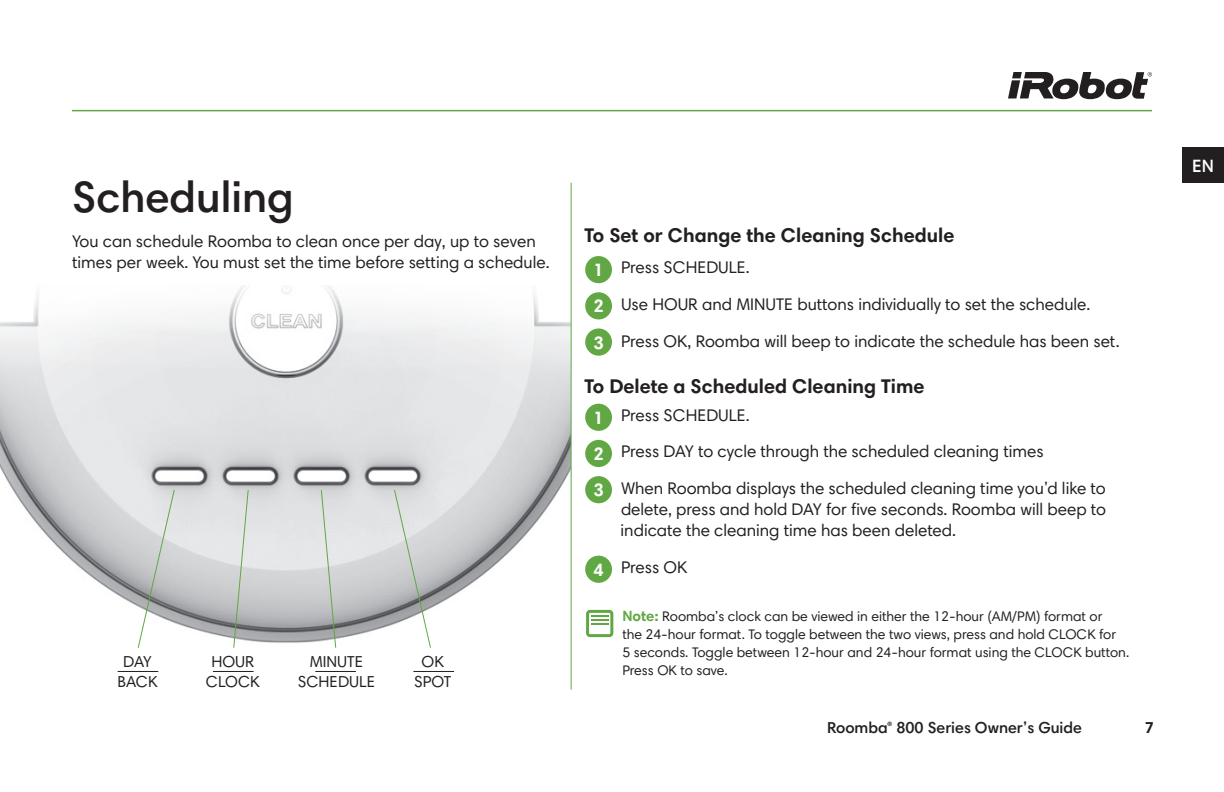
<style>
.page{position:relative;width:1224px;height:792px;background:#fff}
.page>*{position:absolute;margin:0;border:0;box-sizing:border-box;transform-origin:0 0}
.t1{font:600 44px "Harmonia Sans Pro";color:#231f20}
.t2{font:700 20px "Harmonia Sans Pro";color:#231f20}
.t3{font:700 18px "Harmonia Sans Pro";color:#fff}
.t4{font:600 18px "Harmonia Sans Pro";color:#fff}
.t5{font:17px/36.8px "Harmonia Sans Pro";color:#231f20}
.t6{font:16px/20.6px "Harmonia Sans Pro";color:#231f20;text-align:center}
.t7{font:600 16px "Harmonia Sans Pro";color:#231f20}
.t8{font:700 16px "Harmonia Sans Pro";color:#231f20}
.t9{font:14px/18px "Harmonia Sans Pro";color:#231f20}
.s1{font-weight:700;font-size:15px;color:#61a844}
</style>
<div class="page">
<svg style="left:1008px;top:72px;width:144px;height:27px"></svg>
<hr style="left:72px;top:110px;width:1080px;height:1px;background:#61a844">
<div style="left:1182px;top:147px;width:42px;height:36px;background:#231f20"></div>
<img style="left:0;top:286px;width:571px;height:404px">
<hr style="left:571px;top:183px;width:1px;height:507px;background:#61a844">
<div style="left:586px;top:610px;width:27px;height:27px;border:3px solid #61a844;border-radius:2px"></div>
<svg style="left:591px;top:615px;width:18px;height:9px"></svg>
<svg style="left:137px;top:489px;width:38px;height:160px"></svg>
<svg style="left:233px;top:489px;width:16px;height:160px;background:#cacfcb"></svg>
<svg style="left:320px;top:489px;width:17px;height:160px;background:#cacfcb"></svg>
<svg style="left:393px;top:489px;width:39px;height:160px"></svg>
<hr style="left:118px;top:671px;width:40px;height:1px;background:#231f20">
<hr style="left:213px;top:671px;width:41px;height:1px;background:#231f20">
<hr style="left:315px;top:671px;width:41px;height:1px;background:#231f20">
<hr style="left:413px;top:671px;width:41px;height:1px;background:#231f20">
<div style="left:585px;top:256px;width:27px;height:27px;background:#61a844;border-radius:50%"></div>
<div style="left:585px;top:404px;width:27px;height:27px;background:#61a844;border-radius:50%"></div>
<div style="left:585px;top:292px;width:27px;height:27px;background:#61a844;border-radius:50%"></div>
<div style="left:585px;top:440px;width:27px;height:27px;background:#61a844;border-radius:50%"></div>
<div style="left:585px;top:328px;width:27px;height:28px;background:#61a844;border-radius:50%"></div>
<div style="left:585px;top:476px;width:27px;height:27px;background:#61a844;border-radius:50%"></div>
<div style="left:585px;top:556px;width:27px;height:27px;background:#61a844;border-radius:50%"></div>
<h1 class="t1" style="left:72px;top:169px;width:223px">Scheduling</h1>
<p class="t5" style="left:72px;top:230px;width:479px;line-height:21px">You can schedule Roomba to clean once per day, up to seven times per week. You must set the time before setting a schedule.</p>
<p class="t6" style="left:117px;top:651px;width:42px">DAY<br>BACK</p>
<p class="t6" style="left:206px;top:651px;width:55px">HOUR<br>CLOCK</p>
<p class="t6" style="left:414px;top:651px;width:39px">OK<br>SPOT</p>
<p class="t6" style="left:298px;top:651px;width:79px">MINUTE<br>SCHEDULE</p>
<p class="t2" style="left:585px;top:223px;width:371px">To Set or Change the Cleaning Schedule</p>
<p class="t3" style="left:593px;top:259px;width:12px">1</p>
<p class="t3" style="left:593px;top:295px;width:12px">2</p>
<p class="t3" style="left:593px;top:331px;width:12px">3</p>
<p class="t5" style="left:621px;top:248px;width:500px">Press SCHEDULE.<br>Use HOUR and MINUTE buttons individually to set the schedule.<br>Press OK, Roomba will beep to indicate the schedule has been set.</p>
<p class="t2" style="left:585px;top:374px;width:341px">To Delete a Scheduled Cleaning Time</p>
<p class="t5" style="left:621px;top:396px;width:486px">Press SCHEDULE.<br>Press DAY to cycle through the scheduled cleaning times<br>When Roomba displays the scheduled cleaning time you’d like to</p>
<p class="t5" style="left:621px;top:499px;width:487px;line-height:21px">delete, press and hold DAY for five seconds. Roomba will beep to indicate the cleaning time has been deleted.</p>
<p class="t5" style="left:621px;top:549px;width:68px">Press OK</p>
<p class="t3" style="left:593px;top:406px;width:12px">1</p>
<p class="t3" style="left:593px;top:442px;width:12px">2</p>
<p class="t3" style="left:593px;top:479px;width:12px">3</p>
<p class="t3" style="left:593px;top:558px;width:12px">4</p>
<p class="t9" style="left:622px;top:607px;width:508px"><span class="s1">Note:</span> Roomba’s clock can be viewed in either the 12-hour (AM/PM) format or<br>the 24-hour format. To toggle between the two views, press and hold CLOCK for<br>5 seconds. Toggle between 12-hour and 24-hour format using the CLOCK button.<br>Press OK to save.</p>
<p class="t7" style="left:827px;top:718px;width:256px">Roomba<sup>®</sup> 800 Series Owner’s Guide</p>
<p class="t8" style="left:1145px;top:717px;width:11px">7</p>
<p class="t4" style="left:1192px;top:154px;width:23px">EN</p>
</div>
